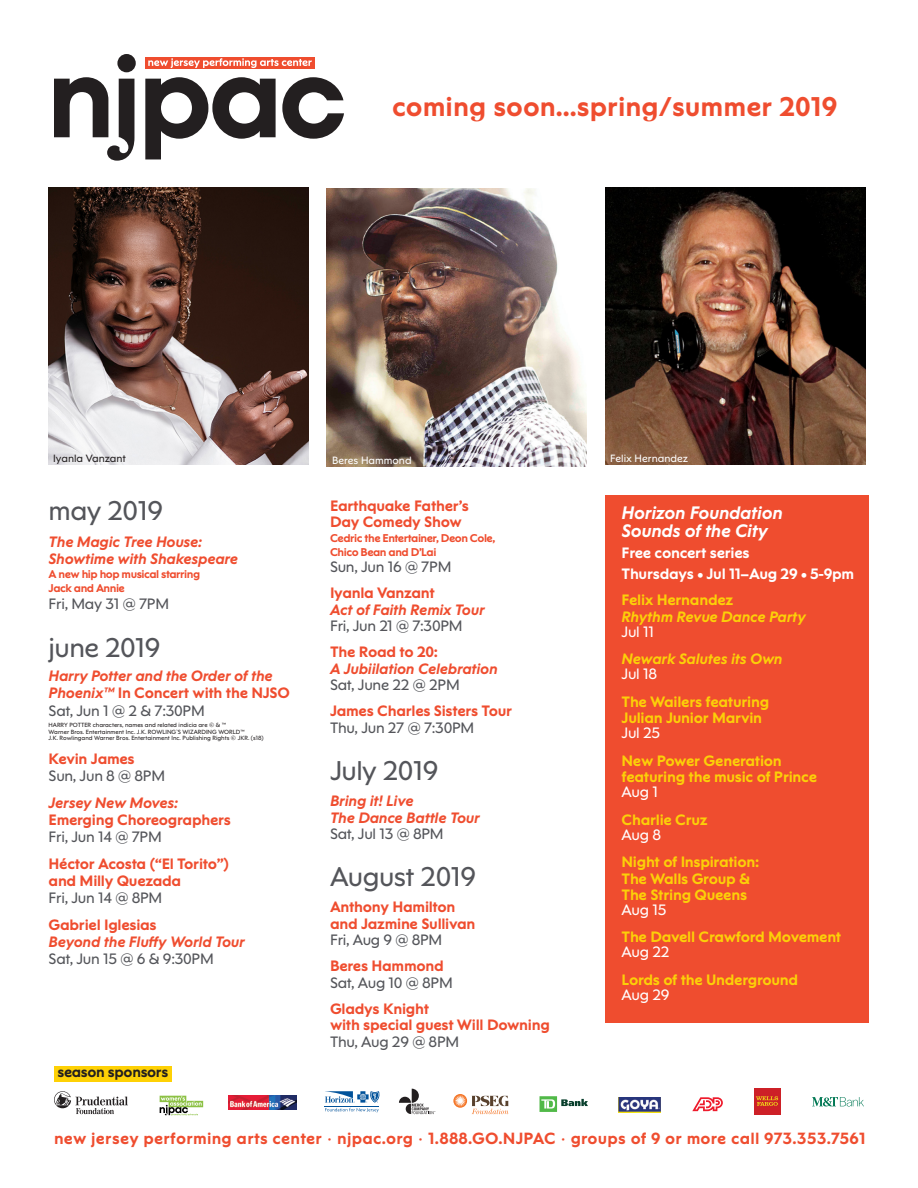
<style>
.page{position:relative;width:918px;height:1188px;background:#fff}
.page>*{position:absolute;margin:0;border:0;box-sizing:border-box;transform-origin:0 0}
.t1{font:27px "NJPAC Sans";letter-spacing:-.02em;color:#54555a}
.t2{font:700 27px "NJPAC Sans";color:#ef4d2f}
.t3{font:italic 700 18px/18px "NJPAC Sans";letter-spacing:-.02em;color:#fff}
.t4{font:700 16.2px "NJPAC Sans";letter-spacing:.015em;color:#ef4d2f}
.t5{font:italic 700 15px/16.5px "NJPAC Sans";letter-spacing:-.02em;color:#ef4d2f}
.t6{font:700 15px/16.5px "NJPAC Sans";letter-spacing:-.02em;color:#ef4d2f}
.t7{font:700 15px/16.5px "NJPAC Sans";letter-spacing:-.02em;color:#fcd008}
.t8{font:15px/17.2px "NJPAC Sans";letter-spacing:-.02em;color:#54555a}
.t9{font:italic 700 15px/16.5px "NJPAC Sans";letter-spacing:-.02em;color:#fcd008}
.t10{font:700 15px/21px "NJPAC Sans";letter-spacing:-.02em;color:#fff}
.t11{font:15px "NJPAC Sans";letter-spacing:-.02em;color:#fff}
.Small_Header{font:700 14.55px "NJPAC Sans";letter-spacing:-.025em;color:#231f20}
.t12{font:700 11.25px/14.2px "NJPAC Sans";letter-spacing:-.045em;color:#ef4d2f}
.t13{font:10.5px "NJPAC Sans";color:#fff}
.t14{font:10.5px "NJPAC Sans";color:#231f20}
.t15{font:6px/6.8px "NJPAC Sans";color:#231f20}
.s1{font-style:normal}
.s2{font-weight:400;font-style:normal;color:#54555a}
.s3{font-weight:400;color:#54555a}
.s4{font-weight:700;color:#ef4d2f}
.s5{font-style:italic}
.s6{font-weight:400;font-style:normal;color:#fff}
.s7{font-weight:400;color:#fff}
.s8{font-weight:400}
</style>
<div class="page">
<div style="left:606px;top:495px;width:263px;height:528px;background:#ef4d2f"></div>
<svg style="left:54px;top:54px;width:82px;height:107px"></svg>
<svg style="left:145px;top:77px;width:131px;height:82px"></svg>
<svg style="left:282px;top:77px;width:62px;height:62px"></svg>
<div style="left:145px;top:58px;width:169px;height:11px;background:#ef4d2f"></div>
<svg style="left:148px;top:58px;width:164px;height:10px"></svg>
<div style="left:54px;top:1066px;width:118px;height:16px;background:#fed105"></div>
<svg style="left:399px;top:1089px;width:36px;height:25px"></svg>
<svg style="left:325px;top:1091px;width:55px;height:21px"></svg>
<svg style="left:54px;top:1091px;width:74px;height:23px"></svg>
<img style="left:228px;top:1096px;width:68px;height:14px">
<svg style="left:160px;top:1096px;width:43px;height:20px"></svg>
<svg style="left:540px;top:1096px;width:48px;height:16px"></svg>
<div style="left:754px;top:1088px;width:26px;height:26px;background:#cd2027"></div>
<svg style="left:756px;top:1096px;width:22px;height:10px"></svg>
<svg style="left:453px;top:1094px;width:56px;height:20px"></svg>
<svg style="left:692px;top:1097px;width:31px;height:14px"></svg>
<img style="left:619px;top:1097px;width:42px;height:16px">
<svg style="left:812px;top:1097px;width:52px;height:10px"></svg>
<img style="left:327px;top:189px;width:259px;height:277px">
<img style="left:49px;top:187px;width:259px;height:278px">
<img style="left:606px;top:187px;width:260px;height:278px">
<p class="t2" style="left:392px;top:90px;width:447px">coming soon...spring/summer 2019</p>
<p class="t14" style="left:53px;top:452px;width:75px">Iyanla Vanzant</p>
<p class="t13" style="left:332px;top:454px;width:81px">Beres Hammond</p>
<p class="t6" style="left:330px;top:497px;width:140px">Earthquake Father’s<br>Day Comedy Show</p>
<p class="t12" style="left:330px;top:532px;width:167px;line-height:13.5px">Cedric the Entertainer, Deon Cole,<br>Chico Bean and D’Lai</p>
<p class="t8" style="left:330px;top:559px;width:123px">Sun, Jun 16 @ 7PM</p>
<p class="t5" style="left:330px;top:585px;width:156px"><span class="s1">Iyanla Vanzant<br></span>Act of Faith Remix Tour<br><span class="s2">Fri, Jun 21 @ 7:30PM</span></p>
<p class="t5" style="left:330px;top:644px;width:169px"><span class="s1">The Road to 20:<br></span>A Jubiilation Celebration<br><span class="s2">Sat, June 22 @ 2PM</span></p>
<p class="t6" style="left:330px;top:703px;width:184px">James Charles Sisters Tour<br><span class="s3">Thu, Jun 27 @ 7:30PM</span></p>
<p class="t1" style="left:330px;top:754px;width:110px">July 2019</p>
<p class="t5" style="left:330px;top:793px;width:151px">Bring it! Live<br>The Dance Battle Tour<br><span class="s2">Sat, Jul 13 @ 8PM</span></p>
<p class="t1" style="left:330px;top:861px;width:148px">August 2019</p>
<p class="t6" style="left:330px;top:899px;width:147px">Anthony Hamilton and Jazmine Sullivan<br><span class="s3">Fri, Aug 9 @ 8PM</span></p>
<p class="t8" style="left:330px;top:958px;width:124px;line-height:16.5px"><span class="s4">Beres Hammond<br></span>Sat, Aug 10 @ 8PM</p>
<p class="t6" style="left:330px;top:1000px;width:221px">Gladys Knight<br>with special guest Will Downing<br><span class="s3">Thu, Aug 29 @ 8PM</span></p>
<p class="t1" style="left:49px;top:494px;width:116px">may 2019</p>
<p class="t5" style="left:49px;top:533px;width:191px;line-height:17.2px">The Magic Tree House:<br>Showtime with Shakespeare</p>
<p class="t12" style="left:49px;top:567px;width:153px">A new hip hop musical starring<br>Jack and Annie</p>
<p class="t8" style="left:49px;top:596px;width:122px">Fri, May 31 @ 7PM</p>
<p class="t1" style="left:49px;top:632px;width:114px">june 2019</p>
<p class="t5" style="left:49px;top:667px;width:243px;line-height:17.2px">Harry Potter and the Order of the<br>Phoenix™ <span class="s1">In Concert with the NJSO<br></span><span class="s2">Sat, Jun 1 @ 2 &amp; 7:30PM</span></p>
<p class="t15" style="left:49px;top:721px;width:217px">HARRY POTTER characters, names and related indicia are © &amp; ™<br>Warner Bros. Entertainment Inc. J.K. ROWLING`S WIZARDING WORLD™<br>J.K. Rowlingand Warner Bros. Entertainment Inc. Publishing Rights © JKR. (s18)</p>
<p class="t8" style="left:49px;top:750px;width:118px"><span class="s4">Kevin James<br></span>Sun, Jun 8 @ 8PM</p>
<p class="t6" style="left:49px;top:794px;width:184px;line-height:17.2px"><span class="s5">Jersey New Moves:<br></span>Emerging Choreographers<br><span class="s3">Fri, Jun 14 @ 7PM</span></p>
<p class="t6" style="left:49px;top:855px;width:182px;line-height:17.2px">Héctor Acosta (“El Torito”) and Milly Quezada<br><span class="s3">Fri, Jun 14 @ 8PM</span></p>
<p class="t5" style="left:49px;top:916px;width:198px;line-height:17.2px"><span class="s1">Gabriel Iglesias<br></span>Beyond the Fluffy World Tour<br><span class="s2">Sat, Jun 15 @ 6 &amp; 9:30PM</span></p>
<p class="Small_Header" style="left:57px;top:1064px;width:113px">season sponsors</p>
<p class="t13" style="left:610px;top:452px;width:80px">Felix Hernandez</p>
<p class="t3" style="left:622px;top:504px;width:163px">Horizon Foundation<br>Sounds of the City</p>
<p class="t10" style="left:622px;top:543px;width:234px">Free concert series<br>Thursdays • Jul 11–Aug 29 • 5-9pm</p>
<p class="t9" style="left:622px;top:592px;width:186px"><span class="s1">Felix Hernandez<br></span>Rhythm Revue Dance Party</p>
<p class="t11" style="left:622px;top:623px;width:34px">Jul 11</p>
<p class="t9" style="left:622px;top:651px;width:163px;line-height:15px">Newark Salutes its Own<br><span class="s6">Jul 18</span></p>
<p class="t7" style="left:622px;top:693px;width:149px">The Wailers featuring<br>Julian Junior Marvin</p>
<p class="t11" style="left:622px;top:724px;width:40px">Jul 25</p>
<p class="t7" style="left:622px;top:752px;width:197px">New Power Generation featuring the music of Prince</p>
<p class="t11" style="left:622px;top:783px;width:38px">Aug 1</p>
<p class="t7" style="left:622px;top:812px;width:88px;line-height:15px">Charlie Cruz<br><span class="s7">Aug 8</span></p>
<p class="t7" style="left:622px;top:853px;width:139px">Night of Inspiration:<br>The Walls Group &amp;<br>The String Queens</p>
<p class="t11" style="left:622px;top:901px;width:46px">Aug 15</p>
<p class="t7" style="left:622px;top:930px;width:221px;line-height:15px">The Davell Crawford Movement<br><span class="s7">Aug 22</span></p>
<p class="t7" style="left:622px;top:972px;width:178px;line-height:15px">Lords of the Underground<br><span class="s7">Aug 29</span></p>
<p class="t4" style="left:54px;top:1129px;width:813px">new jersey performing arts center <span class="s8">•</span> njpac.org <span class="s8">•</span> 1.888.GO.NJPAC <span class="s8">•</span> groups of 9 or more call 973.353.7561</p>
</div>
